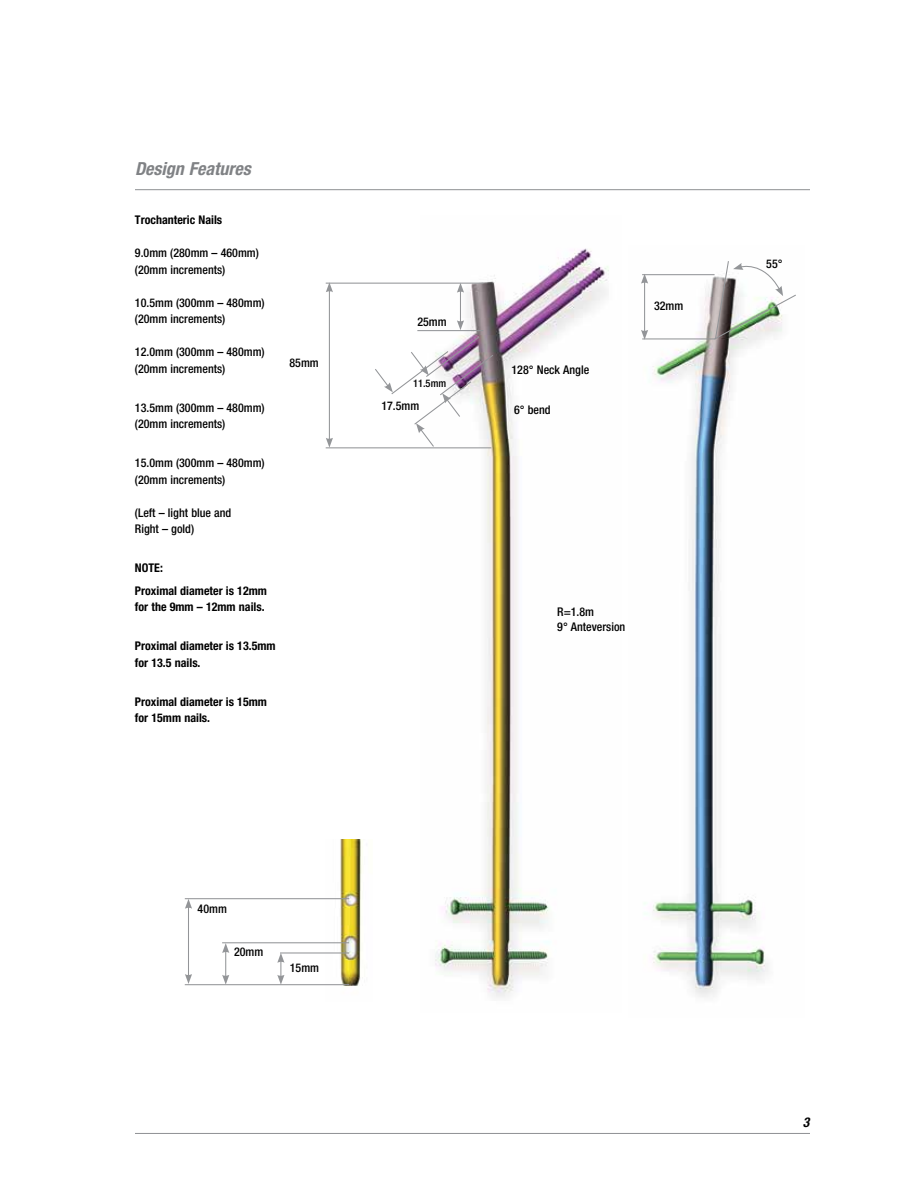
<style>
.page{position:relative;width:918px;height:1188px;background:#fff}
.page>*{position:absolute;margin:0;border:0;box-sizing:border-box;transform-origin:0 0}
.t1{font:italic 700 condensed 18px "Helvetica Neue LT Std";color:#808285}
.t2{font:italic 700 condensed 13.5px "Helvetica Neue LT Std";color:#000}
.t3{font:500 condensed 12px/16.5px "Helvetica Neue LT Std";color:#000}
.t4{font:700 condensed 12px/16.5px "Helvetica Neue LT Std";color:#000}
.t5{font:500 condensed 10.5px "Helvetica Neue LT Std";color:#000}
</style>
<div class="page">
<hr style="left:135px;top:1133px;width:675px;height:1px;background:#939598">
<img style="left:644px;top:275px;width:124px;height:722px">
<hr style="left:135px;top:189px;width:675px;height:1px;background:#939598">
<img style="left:420px;top:248px;width:189px;height:750px">
<hr style="left:642px;top:338px;width:73px;height:1px;background:#939598">
<hr style="left:642px;top:274px;width:73px;height:1px;background:#939598">
<hr style="left:326px;top:283px;width:157px;height:1px;background:#939598">
<hr style="left:326px;top:447px;width:165px;height:1px;background:#939598">
<hr style="left:460px;top:290px;width:1px;height:33px;background:#939598">
<svg style="left:374px;top:320px;width:120px;height:128px"></svg>
<svg style="left:457px;top:283px;width:7px;height:10px"></svg>
<hr style="left:644px;top:281px;width:1px;height:51px;background:#939598">
<svg style="left:641px;top:330px;width:7px;height:10px"></svg>
<svg style="left:641px;top:274px;width:7px;height:10px"></svg>
<hr style="left:329px;top:290px;width:1px;height:150px;background:#939598">
<svg style="left:326px;top:438px;width:7px;height:10px"></svg>
<svg style="left:326px;top:282px;width:7px;height:10px"></svg>
<img style="left:713px;top:261px;width:83px;height:79px">
<img style="left:326px;top:840px;width:37px;height:147px">
<hr style="left:280px;top:952px;width:69px;height:2px;background:#939598">
<hr style="left:222px;top:942px;width:127px;height:1px;background:#939598">
<hr style="left:185px;top:898px;width:164px;height:1px;background:#939598">
<hr style="left:185px;top:984px;width:164px;height:1px;background:#939598">
<hr style="left:188px;top:906px;width:1px;height:70px;background:#939598">
<svg style="left:185px;top:974px;width:7px;height:10px"></svg>
<svg style="left:185px;top:899px;width:7px;height:10px"></svg>
<svg style="left:222px;top:943px;width:7px;height:42px"></svg>
<svg style="left:277px;top:953px;width:7px;height:32px"></svg>
<h1 class="t1" style="left:135px;top:158px;width:117px">Design Features</h1>
<p class="t4" style="left:135px;top:212px;width:89px">Trochanteric Nails</p>
<p class="t3" style="left:135px;top:245px;width:125px">9.0mm (280mm – 460mm) (20mm increments)</p>
<p class="t3" style="left:135px;top:294px;width:131px">10.5mm (300mm – 480mm) (20mm increments)</p>
<p class="t3" style="left:135px;top:344px;width:131px">12.0mm (300mm – 480mm) (20mm increments)</p>
<p class="t3" style="left:135px;top:399px;width:131px">13.5mm (300mm – 480mm) (20mm increments)</p>
<p class="t3" style="left:135px;top:455px;width:131px">15.0mm (300mm – 480mm) (20mm increments)</p>
<p class="t3" style="left:135px;top:504px;width:98px">(Left – light blue and<br>Right – gold)</p>
<p class="t4" style="left:135px;top:557px;width:133px;line-height:22.5px">NOTE:<br>Proximal diameter is 12mm</p>
<p class="t4" style="left:135px;top:599px;width:131px">for the 9mm – 12mm nails.</p>
<p class="t4" style="left:135px;top:638px;width:142px">Proximal diameter is 13.5mm for 13.5 nails.</p>
<p class="t4" style="left:135px;top:693px;width:133px">Proximal diameter is 15mm for 15mm nails.</p>
<p class="t3" style="left:290px;top:354px;width:31px">85mm</p>
<p class="t3" style="left:417px;top:313px;width:31px">25mm</p>
<p class="t5" style="left:413px;top:377px;width:35px">11.5mm</p>
<p class="t3" style="left:381px;top:397px;width:39px">17.5mm</p>
<p class="t3" style="left:512px;top:361px;width:79px">128° Neck Angle</p>
<p class="t3" style="left:514px;top:401px;width:38px">6° bend</p>
<p class="t3" style="left:654px;top:297px;width:31px">32mm</p>
<p class="t3" style="left:557px;top:604px;width:70px;line-height:15px">R=1.8m<br>9° Anteversion</p>
<p class="t3" style="left:198px;top:900px;width:31px">40mm</p>
<p class="t3" style="left:234px;top:944px;width:31px">20mm</p>
<p class="t3" style="left:290px;top:959px;width:31px">15mm</p>
<p class="t3" style="left:766px;top:256px;width:18px">55°</p>
<p class="t2" style="left:803px;top:1114px;width:8px">3</p>
</div>
